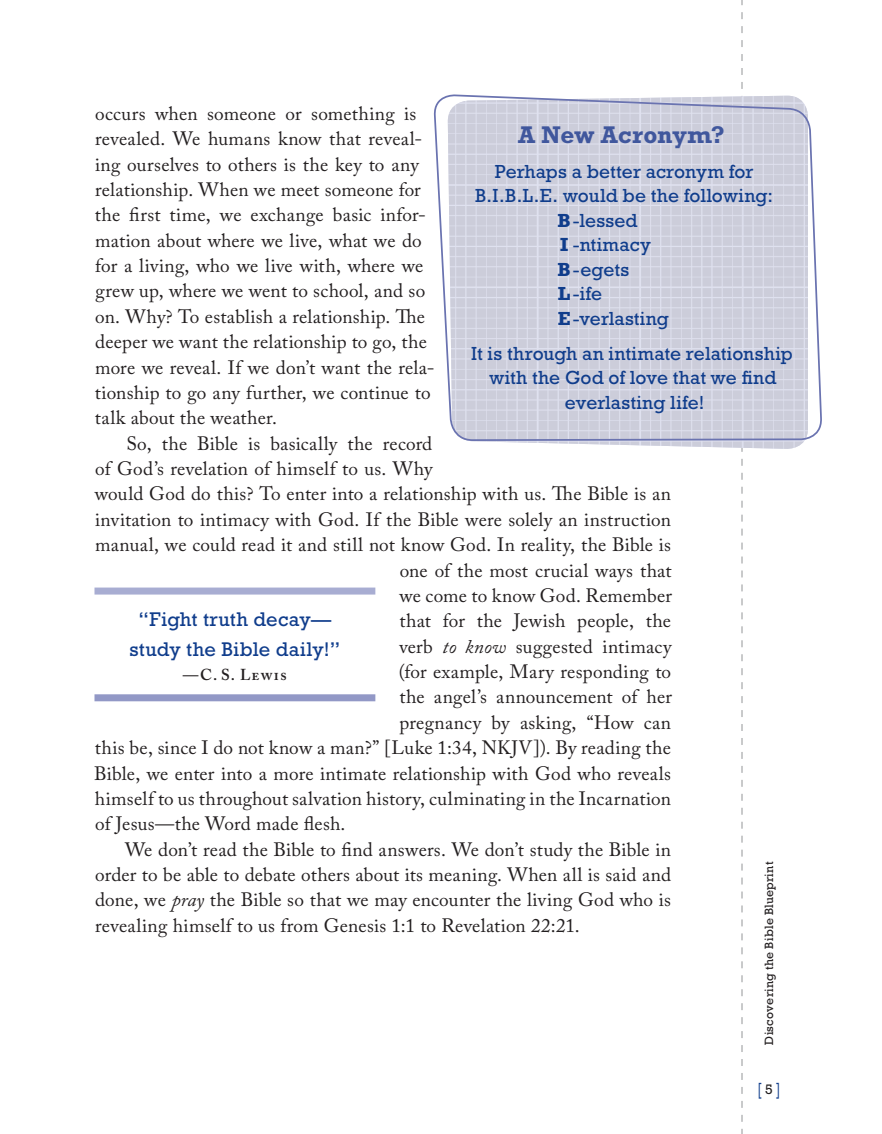
<style>
.page{position:relative;width:882px;height:1134px;background:#fff}
.page>*{position:absolute;margin:0;border:0;box-sizing:border-box;transform-origin:0 0}
.t1{font:700 24.5px "Rockwell Std";letter-spacing:.005em;color:#40579d}
.t2{font:20.12px/29.8px "Rockwell Std";letter-spacing:.015em;color:#103d8c;text-align:center}
.t3{font:19.25px/25.4px "Adobe Caslon Pro";letter-spacing:.01em;color:#231f20}
.t4{font:19.25px/24.5px "Rockwell Std";letter-spacing:.005em;color:#103d8c;text-align:center}
.t5{font:17.85px "Rockwell Std";color:#103d8c;scale:.59 1}
.t6{font:600 15.75px "Adobe Caslon Pro";letter-spacing:.075em;color:#231f20}
.t7{font:12.25px "Rockwell Std";letter-spacing:.025em;color:#231f20}
.s1{font-style:italic}
.s2{font-weight:700}
.s3{font-size:14px;color:#231f20}
</style>
<div class="page">
<svg style="left:742px;top:0;width:1px;height:1134px"></svg>
<div style="left:94px;top:588px;width:281px;height:7px;background:#a8add2"></div>
<div style="left:94px;top:694px;width:281px;height:7px;background:#9298c6"></div>
<svg style="left:434px;top:39px;width:388px;height:447px"></svg>
<p class="t3" style="left:95px;top:101px;width:341px">occurs when someone or something is revealed. We humans know that reveal&shy;ing ourselves to others is the key to any relationship. When we meet someone for the first time, we exchange basic infor&shy;mation about where we live, what we do for a living, who we live with, where we grew up, where we went to school, and so on. Why? To establish a relationship. The deeper we want the relationship to go, the more we reveal. If we don’t want the rela&shy;tionship to go any further, we continue to talk about the weather.</p>
<p class="t3" style="left:126px;top:430px;width:307px">So, the Bible is basically the record</p>
<p class="t3" style="left:95px;top:456px;width:339px">of God’s revelation of himself to us. Why</p>
<p class="t3" style="left:95px;top:481px;width:578px">would God do this? To enter into a relationship with us. The Bible is an</p>
<p class="t3" style="left:95px;top:506px;width:577px">invitation to intimacy with God. If the Bible were solely an instruction</p>
<p class="t3" style="left:95px;top:532px;width:577px">manual, we could read it and still not know God. In reality, the Bible is</p>
<p class="t3" style="left:400px;top:557px;width:273px">one of the most crucial ways that</p>
<p class="t3" style="left:399px;top:583px;width:274px">we come to know God. Remember</p>
<p class="t3" style="left:399px;top:608px;width:273px">that for the Jewish people, the</p>
<p class="t3" style="left:399px;top:633px;width:274px">verb <span class="s1">to know</span> suggested intimacy</p>
<p class="t3" style="left:399px;top:659px;width:274px">(for example, Mary responding to</p>
<p class="t3" style="left:399px;top:684px;width:274px">the angel’s announcement of her</p>
<p class="t3" style="left:400px;top:709px;width:273px">pregnancy by asking, “How can</p>
<p class="t3" style="left:95px;top:735px;width:577px">this be, since I do not know a man?” [Luke 1:34, NKJV]). By reading the</p>
<p class="t3" style="left:94px;top:760px;width:578px">Bible, we enter into a more intimate relationship with God who reveals</p>
<p class="t3" style="left:95px;top:786px;width:578px">himself to us throughout salvation history, culminating in the Incarnation</p>
<p class="t3" style="left:95px;top:811px;width:252px">of Jesus—the Word made flesh.</p>
<p class="t3" style="left:125px;top:836px;width:548px">We don’t read the Bible to find answers. We don’t study the Bible in</p>
<p class="t3" style="left:95px;top:862px;width:577px">order to be able to debate others about its meaning. When all is said and</p>
<p class="t3" style="left:95px;top:887px;width:577px">done, we <span class="s1">pray</span> the Bible so that we may encounter the living God who is</p>
<p class="t3" style="left:95px;top:912px;width:486px">revealing himself to us from Genesis 1:1 to Revelation 22:21.</p>
<p class="t1" style="left:518px;top:120px;width:208px">A New Acronym?</p>
<p class="t4" style="left:495px;top:159px;width:260px">Perhaps a better acronym for</p>
<p class="t4" style="left:475px;top:183px;width:300px">B.I.B.L.E. would be the following:</p>
<p class="t4" style="left:557px;top:208px;width:82px"><span class="s2">B</span>-lessed</p>
<p class="t4" style="left:560px;top:232px;width:93px"><span class="s2">I</span> -ntimacy</p>
<p class="t4" style="left:557px;top:257px;width:73px"><span class="s2">B</span>-egets</p>
<p class="t4" style="left:558px;top:281px;width:46px"><span class="s2">L</span>-ife</p>
<p class="t4" style="left:558px;top:306px;width:113px"><span class="s2">E</span>-verlasting</p>
<p class="t4" style="left:471px;top:341px;width:323px">It is through an intimate relationship with the God of love that we find everlasting life!</p>
<p class="t2" style="left:129px;top:604px;width:212px">“Fight truth decay— study the Bible daily!”</p>
<p class="t6" style="left:183px;top:666px;width:105px">—C. S. Lewis</p>
<p class="t7" style="left:762px;top:1045px;width:184px;rotate:-90deg">Discovering the Bible Blueprint</p>
<p class="t5" style="left:758px;top:1079px;width:40px">[<span class="s3">5</span>]</p>
</div>
